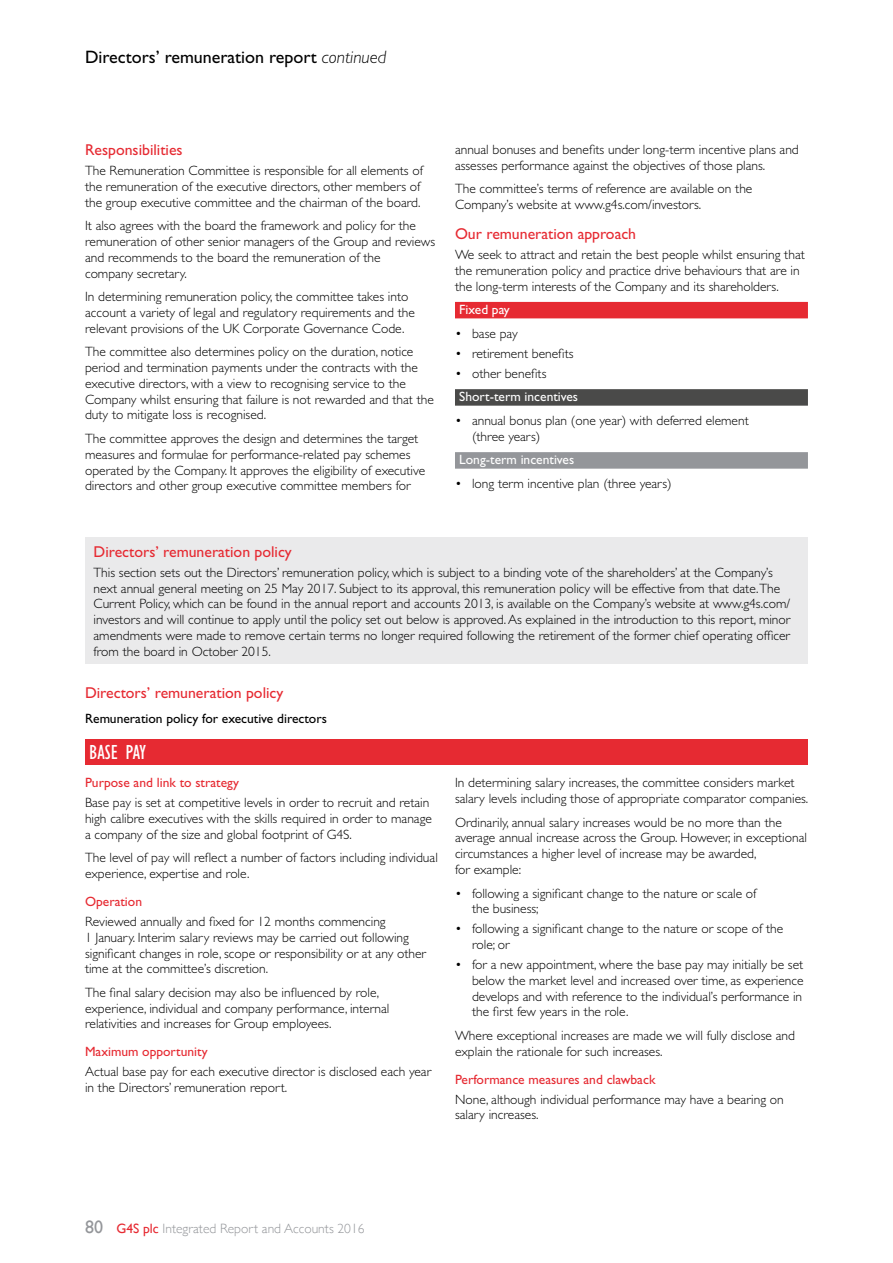
<style>
.page{position:relative;width:893px;height:1263px;background:#fff}
.page>*{position:absolute;margin:0;border:0;box-sizing:border-box;transform-origin:0 0}
.t1{font:condensed 21px "Gill Sans Std";color:#fff}
.t2{font:18px "Gill Sans Std";color:#000}
.t3{font:15.75px "Gill Sans Std";color:#e62a32}
.t4{font:300 13.5px/15.8px "Gill Sans Std";color:#000}
.t5{font:13.5px "Gill Sans Std";color:#e62a32}
.t6{font:13.5px "Gill Sans Std";color:#fff}
.t7{font:13.5px "Gill Sans Std";color:#000}
.t8{font:300 13.5px "Gill Sans";color:#94969a}
.s1{font-weight:300;font-style:italic}
.s2{font-weight:400;font-size:18px}
.s3{font-weight:400;color:#e62a32}
</style>
<div class="page">
<div style="left:455px;top:302px;width:353px;height:16px;background:#e62a32"></div>
<div style="left:455px;top:389px;width:353px;height:17px;background:#4a4a49"></div>
<div style="left:455px;top:452px;width:353px;height:17px;background:#94969a"></div>
<div style="left:85px;top:739px;width:723px;height:26px;background:#e62a32"></div>
<div style="left:85px;top:537px;width:723px;height:127px;background:#eaeaeb"></div>
<h2 class="t2" style="left:85px;top:47px;width:303px">Directors’ remuneration report <span class="s1">continued</span></h2>
<p class="t3" style="left:85px;top:141px;width:99px">Responsibilities</p>
<p class="t4" style="left:85px;top:163px;width:339px">The Remuneration Committee is responsible for all elements of the remuneration of the executive directors, other members of the group executive committee and the chairman of the board.</p>
<p class="t4" style="left:85px;top:218px;width:352px">It also agrees with the board the framework and policy for the remuneration of other senior managers of the Group and reviews and recommends to the board the remuneration of the<br>company secretary.</p>
<p class="t4" style="left:85px;top:289px;width:331px">In determining remuneration policy, the committee takes into account a variety of legal and regulatory requirements and the relevant provisions of the UK Corporate Governance Code.</p>
<p class="t4" style="left:85px;top:344px;width:350px">The committee also determines policy on the duration, notice period and termination payments under the contracts with the executive directors, with a view to recognising service to the Company whilst ensuring that failure is not rewarded and that the duty to mitigate loss is recognised.</p>
<p class="t4" style="left:85px;top:431px;width:342px">The committee approves the design and determines the target measures and formulae for performance-related pay schemes operated by the Company. It approves the eligibility of executive directors and other group executive committee members for</p>
<p class="t4" style="left:455px;top:142px;width:345px">annual bonuses and benefits under long-term incentive plans and assesses performance against the objectives of those plans.</p>
<p class="t4" style="left:455px;top:181px;width:299px">The committee’s terms of reference are available on the<br>Company’s website at www.g4s.com/investors.</p>
<p class="t3" style="left:455px;top:225px;width:183px">Our remuneration approach</p>
<p class="t4" style="left:455px;top:247px;width:351px">We seek to attract and retain the best people whilst ensuring that the remuneration policy and practice drive behaviours that are in the long-term interests of the Company and its shareholders.</p>
<p class="t6" style="left:459px;top:302px;width:52px">Fixed pay</p>
<p class="t4" style="left:455px;top:326px;width:64px">• base pay</p>
<p class="t4" style="left:455px;top:346px;width:120px">• retirement benefits</p>
<p class="t4" style="left:455px;top:366px;width:93px">• other benefits</p>
<p class="t6" style="left:459px;top:389px;width:120px">Short-term incentives</p>
<p class="t4" style="left:472px;top:413px;width:278px;text-indent:-17px">• annual bonus plan (one year) with deferred element (three years)</p>
<p class="t6" style="left:459px;top:452px;width:117px">Long-term incentives</p>
<p class="t4" style="left:455px;top:476px;width:218px">• long term incentive plan (three years)</p>
<p class="t3" style="left:94px;top:542px;width:200px">Directors’ remuneration policy</p>
<p class="t4" style="left:94px;top:564px;width:698px">This section sets out the Directors’ remuneration policy, which is subject to a binding vote of the shareholders’ at the Company’s next annual general meeting on 25 May 2017. Subject to its approval, this remuneration policy will be effective from that date.The Current Policy, which can be found in the annual report and accounts 2013, is available on the Company’s website at www.g4s.com/ investors and will continue to apply until the policy set out below is approved. As explained in the introduction to this report, minor amendments were made to remove certain terms no longer required following the retirement of the former chief operating officer from the board in October 2015.</p>
<p class="t3" style="left:85px;top:684px;width:200px">Directors’ remuneration policy</p>
<p class="t7" style="left:85px;top:710px;width:243px">Remuneration policy for executive directors</p>
<h1 class="t1" style="left:89px;top:741px;width:58px">BASE PAY</h1>
<p class="t5" style="left:85px;top:775px;width:156px">Purpose and link to strategy</p>
<p class="t4" style="left:85px;top:795px;width:348px">Base pay is set at competitive levels in order to recruit and retain high calibre executives with the skills required in order to manage a company of the size and global footprint of G4S.</p>
<p class="t4" style="left:85px;top:850px;width:354px">The level of pay will reflect a number of factors including individual experience, expertise and role.</p>
<p class="t5" style="left:85px;top:894px;width:59px">Operation</p>
<p class="t4" style="left:85px;top:914px;width:343px">Reviewed annually and fixed for 12 months commencing<br>1 January. Interim salary reviews may be carried out following significant changes in role, scope or responsibility or at any other time at the committee’s discretion.</p>
<p class="t4" style="left:85px;top:984px;width:306px">The final salary decision may also be influenced by role, experience, individual and company performance, internal relativities and increases for Group employees.</p>
<p class="t5" style="left:85px;top:1044px;width:124px">Maximum opportunity</p>
<p class="t4" style="left:85px;top:1064px;width:348px">Actual base pay for each executive director is disclosed each year in the Directors’ remuneration report.</p>
<p class="t4" style="left:455px;top:775px;width:355px">In determining salary increases, the committee considers market salary levels including those of appropriate comparator companies.</p>
<p class="t4" style="left:455px;top:814px;width:353px">Ordinarily, annual salary increases would be no more than the average annual increase across the Group. However, in exceptional circumstances a higher level of increase may be awarded,<br>for example:</p>
<p class="t4" style="left:472px;top:885px;width:286px;text-indent:-17px">• following a significant change to the nature or scale of the business;</p>
<p class="t4" style="left:472px;top:921px;width:313px;text-indent:-17px">• following a significant change to the nature or scope of the role; or</p>
<p class="t4" style="left:472px;top:957px;width:333px;text-align:justify;text-indent:-17px">• for a new appointment, where the base pay may initially be set below the market level and increased over time, as experience develops and with reference to the individual’s performance in the first few years in the role.</p>
<p class="t4" style="left:455px;top:1028px;width:341px">Where exceptional increases are made we will fully disclose and explain the rationale for such increases.</p>
<p class="t5" style="left:455px;top:1071px;width:202px">Performance measures and clawback</p>
<p class="t4" style="left:455px;top:1091px;width:330px">None, although individual performance may have a bearing on salary increases.</p>
<p class="t8" style="left:85px;top:1218px;width:281px"><span class="s2">80</span> <span class="s3">G4S plc</span> Integrated Report and Accounts 2016</p>
</div>
